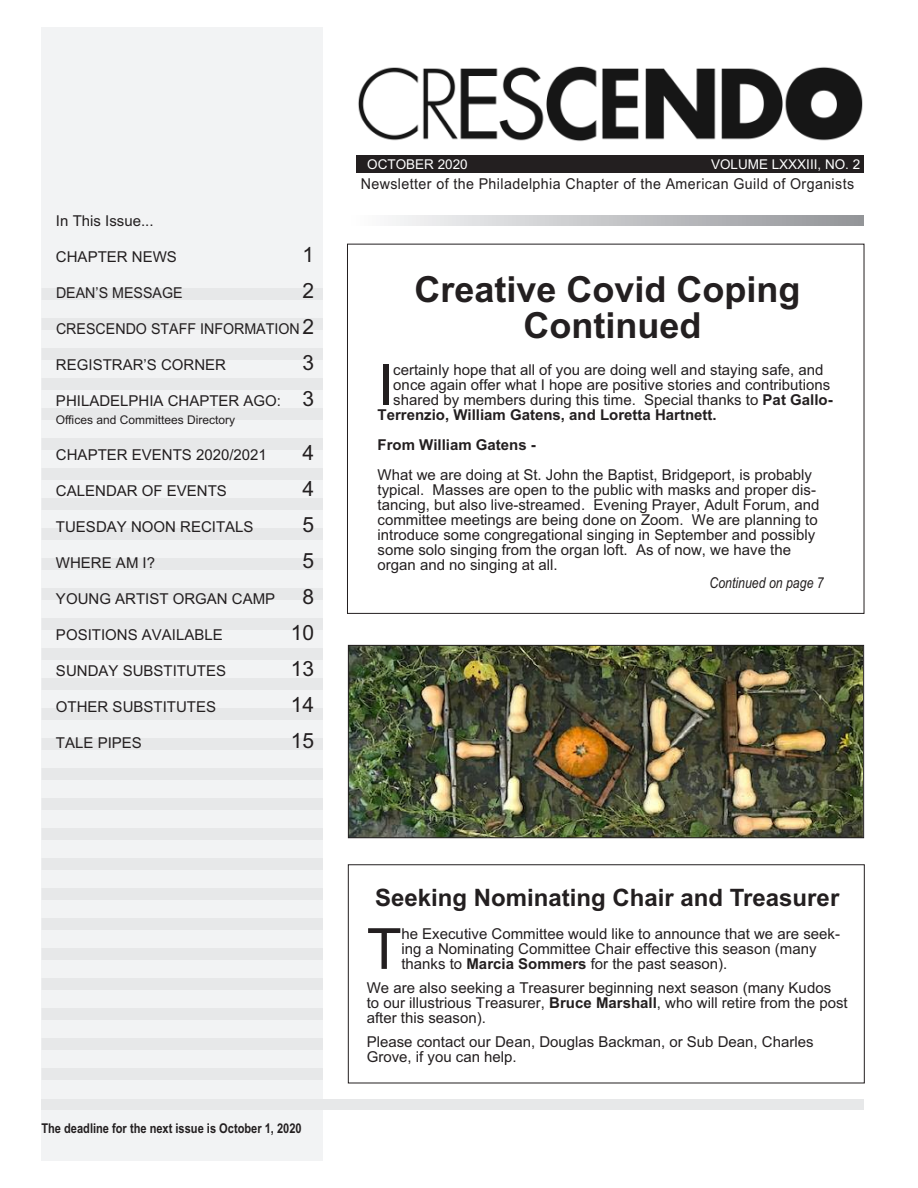
<style>
.page{position:relative;width:918px;height:1188px;background:#fff}
.page>*{position:absolute;margin:0;border:0;box-sizing:border-box;transform-origin:0 0}
.t1{font:56.85px "Arial";color:#231f20}
.t2{font:700 36px/36px "Arial";color:#231f20;text-align:center}
.t3{font:700 24px "Arial";color:#231f20}
.t4{font:21px "Arial";color:#231f20}
.t5{font:15px/15px "Arial";color:#231f20}
.t6{font:15px "Arial";letter-spacing:.03em;color:#231f20;scale:.95 1}
.t7{font:700 15px "Arial";color:#231f20}
.t8{font:15px "Arial";color:#231f20;scale:.95 1}
.t9{font:italic 15px "Arial Narrow";color:#231f20}
.t10{font:700 13.5px "Arial Narrow";color:#231f20}
.t11{font:13.5px "Arial";color:#fff}
.t12{font:12px "Arial";color:#231f20}
.s1{font-size:21px}
.s2{font-weight:700}
</style>
<div class="page">
<div style="left:41px;top:27px;width:282px;height:1134px;background:#f2f3f4"></div>
<svg style="left:392px;top:216px;width:472px;height:10px;background:#c2c3c6"></svg>
<div style="left:41px;top:888px;width:282px;height:12px;background:#e7e8e9"></div>
<div style="left:41px;top:918px;width:282px;height:12px;background:#e7e8e9"></div>
<div style="left:41px;top:948px;width:282px;height:12px;background:#e7e8e9"></div>
<div style="left:41px;top:978px;width:282px;height:12px;background:#e7e8e9"></div>
<div style="left:41px;top:1008px;width:282px;height:12px;background:#e7e8e9"></div>
<div style="left:356px;top:155px;width:508px;height:18px;background:#231f20"></div>
<div style="left:41px;top:318px;width:282px;height:12px;background:#e7e8e9"></div>
<div style="left:41px;top:348px;width:282px;height:12px;background:#e7e8e9"></div>
<div style="left:41px;top:378px;width:282px;height:12px;background:#e7e8e9"></div>
<div style="left:41px;top:408px;width:282px;height:12px;background:#e7e8e9"></div>
<div style="left:41px;top:438px;width:282px;height:12px;background:#e7e8e9"></div>
<div style="left:41px;top:468px;width:282px;height:12px;background:#e7e8e9"></div>
<div style="left:41px;top:528px;width:282px;height:12px;background:#e7e8e9"></div>
<div style="left:41px;top:558px;width:282px;height:12px;background:#e7e8e9"></div>
<div style="left:41px;top:588px;width:282px;height:12px;background:#e7e8e9"></div>
<div style="left:41px;top:618px;width:282px;height:12px;background:#e7e8e9"></div>
<div style="left:41px;top:648px;width:282px;height:12px;background:#e7e8e9"></div>
<div style="left:41px;top:678px;width:282px;height:12px;background:#e7e8e9"></div>
<div style="left:41px;top:738px;width:282px;height:12px;background:#e7e8e9"></div>
<div style="left:41px;top:768px;width:282px;height:12px;background:#e7e8e9"></div>
<div style="left:41px;top:798px;width:282px;height:12px;background:#e7e8e9"></div>
<div style="left:41px;top:858px;width:282px;height:12px;background:#e7e8e9"></div>
<div style="left:41px;top:498px;width:282px;height:12px;background:#e7e8e9"></div>
<div style="left:41px;top:708px;width:282px;height:12px;background:#e7e8e9"></div>
<div style="left:41px;top:828px;width:282px;height:12px;background:#e7e8e9"></div>
<div style="left:41px;top:288px;width:282px;height:12px;background:#e7e8e9"></div>
<div style="left:41px;top:1100px;width:823px;height:10px;background:#e7e8e9"></div>
<div style="left:41px;top:1038px;width:282px;height:12px;background:#e7e8e9"></div>
<div style="left:41px;top:1068px;width:282px;height:12px;background:#e7e8e9"></div>
<img style="left:358px;top:66px;width:505px;height:76px">
<div style="left:348px;top:864px;width:517px;height:219px;border:1px solid #231f20"></div>
<img style="left:350px;top:647px;width:512px;height:189px">
<div style="left:348px;top:645px;width:516px;height:193px;border:1px solid #231f20"></div>
<p class="t5" style="left:56px;top:214px;width:99px">In This Issue...</p>
<p class="t5" style="left:56px;top:250px;width:122px">CHAPTER NEWS</p>
<h3 class="t4" style="left:302px;top:243px;width:13px">1</h3>
<p class="t8" style="left:56px;top:284px;width:135px">DEAN’S MESSAGE</p>
<h3 class="t4" style="left:302px;top:279px;width:13px">2</h3>
<p class="t8" style="left:56px;top:320px;width:273px">CRESCENDO STAFF INFORMATION <span class="s1">2</span></p>
<p class="t5" style="left:56px;top:358px;width:172px">REGISTRAR’S CORNER</p>
<h3 class="t4" style="left:302px;top:351px;width:13px">3</h3>
<p class="t5" style="left:56px;top:394px;width:260px">PHILADELPHIA CHAPTER AGO: <span class="s1">3</span></p>
<p class="t12" style="left:56px;top:413px;width:181px">Offices and Committees Directory</p>
<p class="t5" style="left:56px;top:448px;width:212px">CHAPTER EVENTS 2020/2021</p>
<h3 class="t4" style="left:302px;top:441px;width:13px">4</h3>
<p class="t5" style="left:56px;top:484px;width:172px">CALENDAR OF EVENTS</p>
<h3 class="t4" style="left:302px;top:477px;width:13px">4</h3>
<p class="t5" style="left:56px;top:520px;width:199px">TUESDAY NOON RECITALS</p>
<h3 class="t4" style="left:302px;top:513px;width:13px">5</h3>
<p class="t5" style="left:56px;top:556px;width:101px">WHERE AM I?</p>
<h3 class="t4" style="left:302px;top:549px;width:13px">5</h3>
<p class="t5" style="left:56px;top:592px;width:260px">YOUNG ARTIST ORGAN CAMP <span class="s1">8</span></p>
<p class="t5" style="left:56px;top:628px;width:168px">POSITIONS AVAILABLE</p>
<h3 class="t4" style="left:291px;top:621px;width:25px">10</h3>
<p class="t5" style="left:56px;top:664px;width:172px">SUNDAY SUBSTITUTES</p>
<h3 class="t4" style="left:291px;top:657px;width:25px">13</h3>
<p class="t5" style="left:56px;top:700px;width:162px">OTHER SUBSTITUTES</p>
<h3 class="t4" style="left:291px;top:693px;width:25px">14</h3>
<p class="t5" style="left:56px;top:736px;width:87px">TALE PIPES</p>
<h3 class="t4" style="left:291px;top:729px;width:25px">15</h3>
<p class="t11" style="left:367px;top:157px;width:102px">OCTOBER 2020</p>
<p class="t11" style="left:711px;top:157px;width:151px">VOLUME LXXXIII, NO. 2</p>
<p class="t6" style="left:361px;top:175px;width:521px">Newsletter of the Philadelphia Chapter of the American Guild of Organists</p>
<h2 class="t2" style="left:415px;top:272px;width:388px">Creative Covid Coping<br>Continued</h2>
<h1 class="t1" style="left:378px;top:352px;width:17px">I</h1>
<p class="t5" style="left:393px;top:362px;width:432px">certainly hope that all of you are doing well and staying safe, and</p>
<p class="t5" style="left:393px;top:377px;width:438px">once again offer what I hope are positive stories and contributions</p>
<p class="t5" style="left:393px;top:392px;width:440px">shared by members during this time. Special thanks to <span class="s2">Pat Gallo-</span></p>
<p class="t7" style="left:378px;top:406px;width:341px">Terrenzio, William Gatens, and Loretta Hartnett.</p>
<p class="t7" style="left:378px;top:436px;width:160px">From William Gatens -</p>
<p class="t5" style="left:378px;top:467px;width:443px">What we are doing at St. John the Baptist, Bridgeport, is probably typical. Masses are open to the public with masks and proper dis&shy;tancing, but also live-streamed. Evening Prayer, Adult Forum, and committee meetings are being done on Zoom. We are planning to introduce some congregational singing in September and possibly some solo singing from the organ loft. As of now, we have the organ and no singing at all.</p>
<p class="t9" style="left:710px;top:574px;width:116px">Continued on page 7</p>
<p class="t10" style="left:41px;top:1120px;width:262px">The deadline for the next issue is October 1, 2020</p>
<h3 class="t3" style="left:375px;top:884px;width:466px">Seeking Nominating Chair and Treasurer</h3>
<h1 class="t1" style="left:367px;top:916px;width:36px">T</h1>
<p class="t5" style="left:401px;top:926px;width:440px">he Executive Committee would like to announce that we are seek&shy;ing a Nominating Committee Chair effective this season (many thanks to <span class="s2">Marcia Sommers</span> for the past season).</p>
<p class="t5" style="left:367px;top:980px;width:483px">We are also seeking a Treasurer beginning next season (many Kudos<br>to our illustrious Treasurer, <span class="s2">Bruce Marshall</span>, who will retire from the post after this season).</p>
<p class="t5" style="left:367px;top:1034px;width:448px">Please contact our Dean, Douglas Backman, or Sub Dean, Charles<br>Grove, if you can help.</p>
</div>
